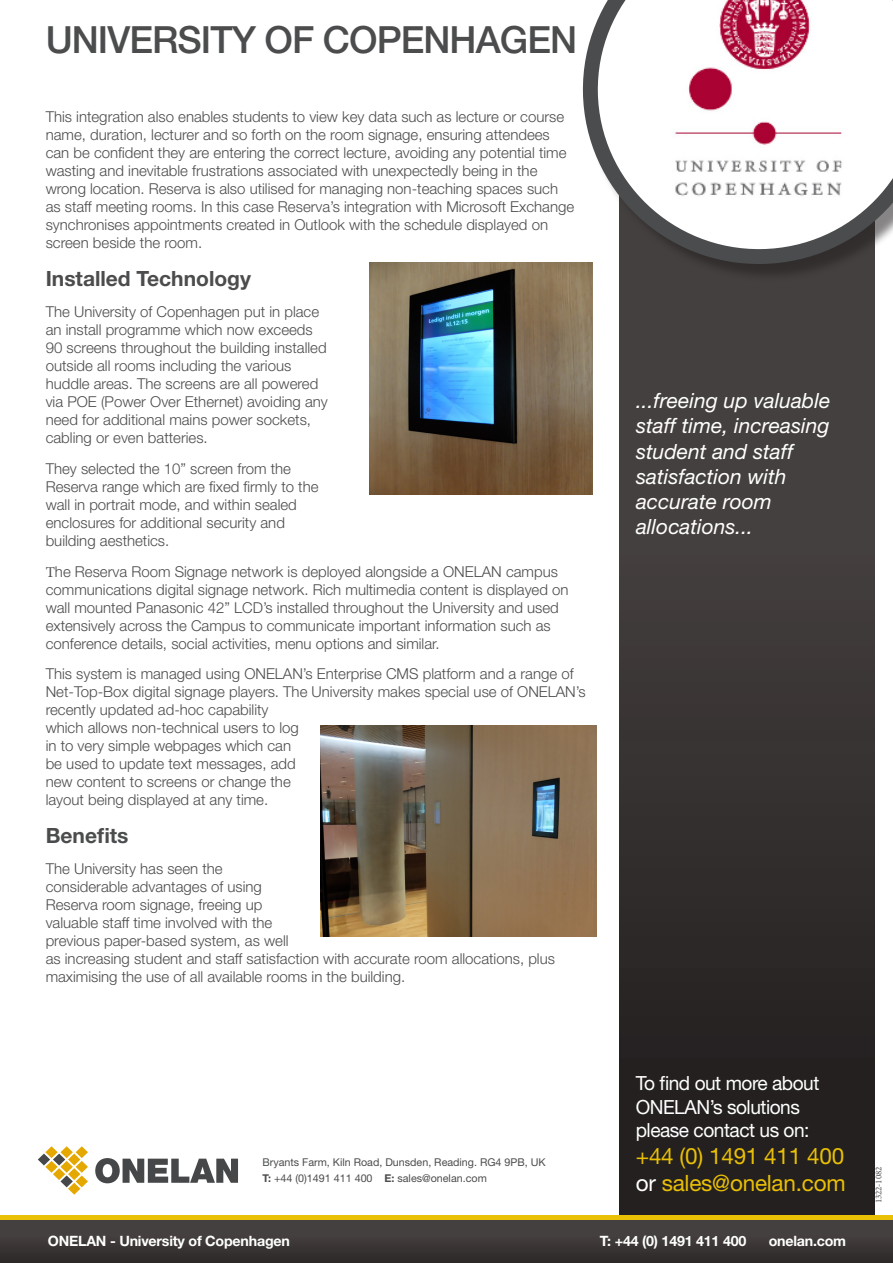
<style>
.page{position:relative;width:893px;height:1263px;background:#fff}
.page>*{position:absolute;margin:0;border:0;box-sizing:border-box;transform-origin:0 0}
.ONELAN_HEADER{font:500 37.5px "Helvetica Neue LT Std";letter-spacing:-.025em;color:#4b4c4d}
.cta1{font:22.5px/27px "Helvetica Neue LT Std";letter-spacing:-.01em;color:#e9c005}
.ONELAN_BULLET_1{font:italic 21px/25.2px "Helvetica Neue LT Std";color:#fff}
.ONELAN_SUBHEAD{font:700 21px "Helvetica Neue LT Std";color:#4b4c4d}
.cta1-2{font:19.5px/23.4px "Helvetica Neue LT Std";letter-spacing:-.025em;color:#fff}
.ONELAN_SUBHEAD-2{font:300 15px/18px "Helvetica Neue LT Std";color:#4b4c4d}
.ONELAN_BODY{font:700 14.25px "Helvetica Neue LT Std";letter-spacing:-.015em;color:#fff}
.t1{font:10.8px/16px "Helvetica Neue LT Std";color:#4b4c4d}
.t2{font:9px "Minion Pro";letter-spacing:-.015em;color:#231f20}
.s1{font-family:"Minion Pro";font-weight:400}
.s2{color:#fff}
.s3{font-weight:700}
</style>
<div class="page">
<svg style="left:620px;top:282px;width:255px;height:933px;background:#363231"></svg>
<div style="left:585px;top:0;width:308px;height:282px;background:#231f20;opacity:.55"></div>
<svg style="left:589px;top:0;width:304px;height:272px"></svg>
<svg style="left:0;top:1219px;width:893px;height:44px;background:#403b36"></svg>
<hr style="left:0;top:1215px;width:893px;height:4px;background:#e9c005">
<img style="left:370px;top:262px;width:223px;height:233px">
<img style="left:321px;top:726px;width:276px;height:211px">
<svg style="left:38px;top:1146px;width:50px;height:49px"></svg>
<svg style="left:95px;top:1158px;width:143px;height:25px"></svg>
<p class="ONELAN_HEADER" style="left:46px;top:17px;width:533px">UNIVERSITY OF COPENHAGEN</p>
<p class="ONELAN_SUBHEAD-2" style="left:46px;top:108px;width:530px">This integration also enables students to view key data such as lecture or course name, duration, lecturer and so forth on the room signage, ensuring attendees can be confident they are entering the correct lecture, avoiding any potential time wasting and inevitable frustrations associated with unexpectedly being in the wrong location. Reserva is also utilised for managing non-teaching spaces such as staff meeting rooms. In this case Reserva’s integration with Microsoft Exchange synchronises appointments created in Outlook with the schedule displayed on screen beside the room.</p>
<p class="ONELAN_SUBHEAD" style="left:46px;top:266px;width:207px">Installed Technology</p>
<p class="ONELAN_SUBHEAD-2" style="left:46px;top:302px;width:284px">The University of Copenhagen put in place an install programme which now exceeds 90 screens throughout the building installed outside all rooms including the various huddle areas. The screens are all powered via POE (Power Over Ethernet) avoiding any need for additional mains power sockets, cabling or even batteries.</p>
<p class="ONELAN_SUBHEAD-2" style="left:46px;top:459px;width:274px">They selected the 10” screen from the Reserva range which are fixed firmly to the wall in portrait mode, and within sealed enclosures for additional security and building aesthetics.</p>
<p class="ONELAN_SUBHEAD-2" style="left:46px;top:562px;width:524px"><span class="s1">T</span>he Reserva Room Signage network is deployed alongside a ONELAN campus communications digital signage network. Rich multimedia content is displayed on wall mounted Panasonic 42” LCD’s installed throughout the University and used extensively across the Campus to communicate important information such as conference details, social activities, menu options and similar.</p>
<p class="ONELAN_SUBHEAD-2" style="left:46px;top:665px;width:541px">This system is managed using ONELAN’s Enterprise CMS platform and a range of Net-Top-Box digital signage players. The University makes special use of ONELAN’s recently updated ad-hoc capability<br>which allows non-technical users to log<br>in to very simple webpages which can<br>be used to update text messages, add<br>new content to screens or change the<br>layout being displayed at any time.</p>
<p class="ONELAN_SUBHEAD" style="left:46px;top:823px;width:84px">Benefits</p>
<p class="ONELAN_SUBHEAD-2" style="left:46px;top:859px;width:511px">The University has seen the<br>considerable advantages of using<br>Reserva room signage, freeing up<br>valuable staff time involved with the<br>previous paper-based system, as well<br>as increasing student and staff satisfaction with accurate room allocations, plus maximising the use of all available rooms in the building.</p>
<p class="ONELAN_BULLET_1" style="left:636px;top:388px;width:196px">...freeing up valuable staff time, increasing student and staff satisfaction with accurate room allocations...</p>
<p class="cta1-2" style="left:636px;top:1071px;width:185px">To find out more about<br>ONELAN’s solutions please contact us on:</p>
<p class="cta1" style="left:636px;top:1142px;width:211px">+44 (0) 1491 411 400 <span class="s2">or</span> sales@onelan.com</p>
<p class="t1" style="left:262px;top:1154px;width:285px">Bryants Farm, Kiln Road, Dunsden, Reading. RG4 9PB, UK<br><span class="s3">T:</span> +44 (0)1491 411 400 <span class="s3">E:</span> sales@onelan.com</p>
<p class="t2" style="left:872px;top:1203px;width:38px;rotate:-90deg">1322-1082</p>
<p class="ONELAN_BODY" style="left:48px;top:1232px;width:244px">ONELAN - University of Copenhagen</p>
<p class="ONELAN_BODY" style="left:600px;top:1232px;width:148px">T: +44 (0) 1491 411 400</p>
<p class="ONELAN_BODY" style="left:769px;top:1232px;width:79px">onelan.com</p>
</div>
